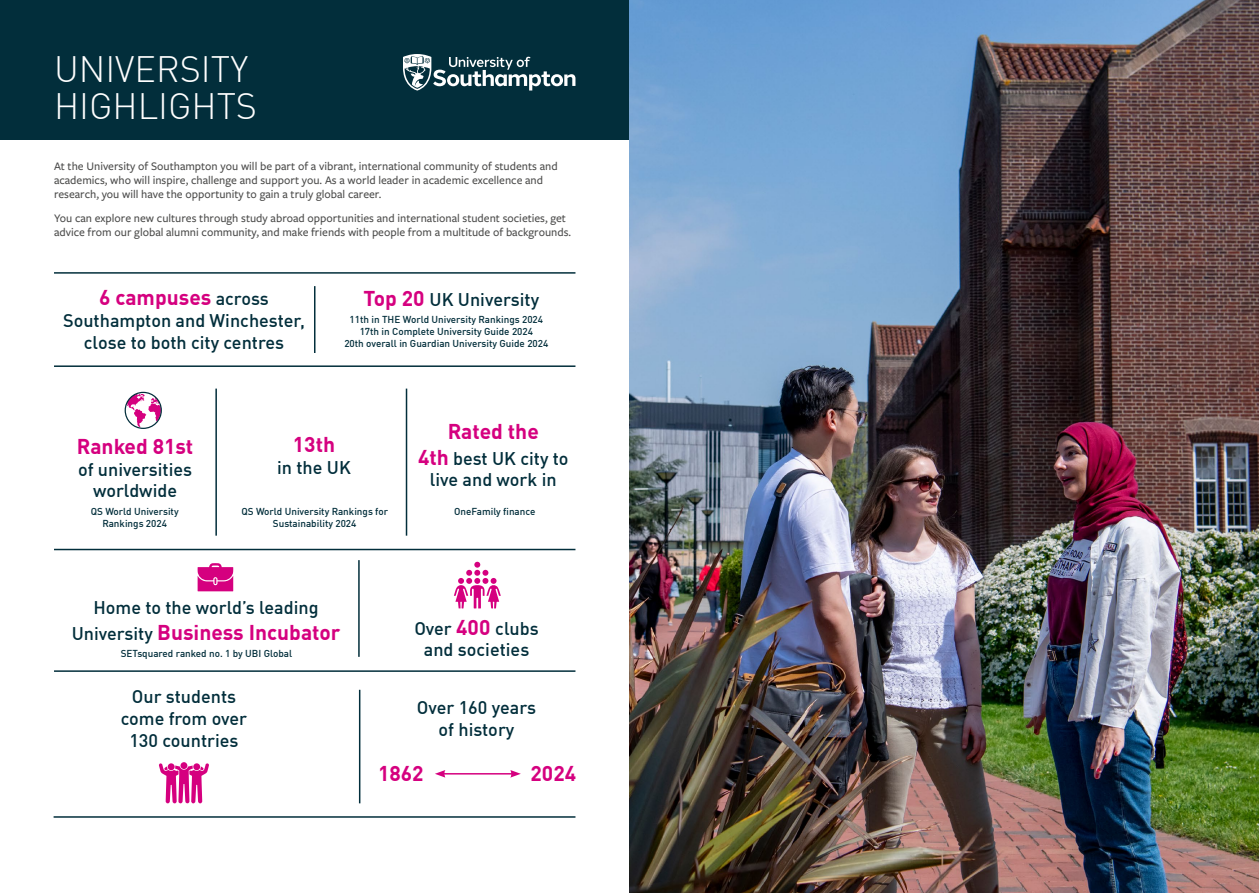
<style>
.page{position:relative;width:1259px;height:893px;background:#fff}
.page>*{position:absolute;margin:0;border:0;box-sizing:border-box;transform-origin:0 0}
.t1{font:300 36px/37px "DIN Offc";color:#fff}
.t2{font:700 21px "DIN Offc";color:#d5007f}
.t3{font:500 18px/21.6px "DIN Offc";color:#022e3b;text-align:center}
.t4{font:500 12px/14.4px "Freight Sans Pro";color:#4a4a49}
.t5{font:500 9.9px/11.9px "DIN Offc";color:#022e3b;text-align:center}
.s1{font-weight:500;font-size:18px;color:#022e3b}
.s2{font-weight:700;font-size:21px;color:#d5007f}
</style>
<div class="page">
<div style="left:0;top:0;width:629px;height:139px;background:#022e3b"></div>
<svg style="left:127px;top:394px;width:34px;height:33px"></svg>
<div style="left:125px;top:392px;width:37px;height:37px;border:1px solid #022e3b;border-radius:50%"></div>
<svg style="left:198px;top:563px;width:35px;height:28px"></svg>
<svg style="left:159px;top:763px;width:50px;height:40px"></svg>
<img style="left:629px;top:0;width:630px;height:893px">
<hr style="left:54px;top:272px;width:521px;height:2px;background:#022e3b">
<hr style="left:54px;top:365px;width:521px;height:2px;background:#022e3b">
<hr style="left:54px;top:549px;width:521px;height:1px;background:#022e3b">
<hr style="left:54px;top:670px;width:521px;height:2px;background:#022e3b">
<hr style="left:54px;top:816px;width:521px;height:2px;background:#022e3b">
<hr style="left:314px;top:286px;width:1px;height:67px;background:#022e3b">
<hr style="left:215px;top:389px;width:2px;height:147px;background:#022e3b">
<hr style="left:358px;top:560px;width:2px;height:97px;background:#022e3b">
<hr style="left:406px;top:389px;width:1px;height:147px;background:#022e3b">
<svg style="left:454px;top:562px;width:47px;height:47px"></svg>
<hr style="left:359px;top:690px;width:1px;height:113px;background:#022e3b">
<hr style="left:443px;top:773px;width:69px;height:1px;background:#d5007f">
<svg style="left:435px;top:770px;width:10px;height:8px"></svg>
<svg style="left:510px;top:770px;width:11px;height:8px"></svg>
<svg style="left:403px;top:54px;width:172px;height:37px"></svg>
<h1 class="t1" style="left:54px;top:50px;width:205px">UNIVERSITY<br>HIGHLIGHTS</h1>
<p class="t4" style="left:54px;top:158px;width:505px">At the University of Southampton you will be part of a vibrant, international community of students and academics, who will inspire, challenge and support you. As a world leader in academic excellence and research, you will have the opportunity to gain a truly global career.</p>
<p class="t4" style="left:54px;top:210px;width:519px">You can explore new cultures through study abroad opportunities and international student societies, get advice from our global alumni community, and make friends with people from a multitude of backgrounds.</p>
<h2 class="t2" style="left:99px;top:284px;width:171px">6 campuses <span class="s1">across</span></h2>
<h3 class="t3" style="left:63px;top:309px;width:243px">Southampton and Winchester, close to both city centres</h3>
<h3 class="t3" style="left:363px;top:288px;width:177px"><span class="s2">Top 20</span> UK University</h3>
<p class="t5" style="left:344px;top:313px;width:206px">11th in THE World University Rankings 2024<br>17th in Complete University Guide 2024<br>20th overall in Guardian University Guide 2024</p>
<h2 class="t2" style="left:77px;top:433px;width:118px">Ranked 81st</h2>
<h3 class="t3" style="left:78px;top:458px;width:116px">of universities worldwide</h3>
<p class="t5" style="left:91px;top:505px;width:89px">QS World University<br>Rankings 2024</p>
<h2 class="t2" style="left:448px;top:418px;width:93px">Rated the</h2>
<h3 class="t3" style="left:418px;top:447px;width:152px"><span class="s2">4th</span> best UK city to live and work in</h3>
<h2 class="t2" style="left:293px;top:431px;width:44px">13th</h2>
<h3 class="t3" style="left:277px;top:456px;width:75px">in the UK</h3>
<p class="t5" style="left:241px;top:505px;width:148px">QS World University Rankings for<br>Sustainability 2024</p>
<p class="t5" style="left:454px;top:505px;width:83px">OneFamily finance</p>
<h3 class="t3" style="left:93px;top:596px;width:227px">Home to the world’s leading</h3>
<h2 class="t2" style="left:72px;top:618px;width:270px"><span class="s1">University</span> Business Incubator</h2>
<p class="t5" style="left:121px;top:647px;width:173px">SETsquared ranked no. 1 by UBI Global</p>
<h3 class="t3" style="left:121px;top:685px;width:128px">Our students come from over<br>130 countries</h3>
<h3 class="t3" style="left:414px;top:617px;width:126px">Over <span class="s2">400</span> clubs and societies</h3>
<h3 class="t3" style="left:417px;top:696px;width:121px">Over 160 years of history</h3>
<h2 class="t2" style="left:378px;top:759px;width:47px">1862</h2>
<h2 class="t2" style="left:530px;top:759px;width:47px">2024</h2>
</div>
